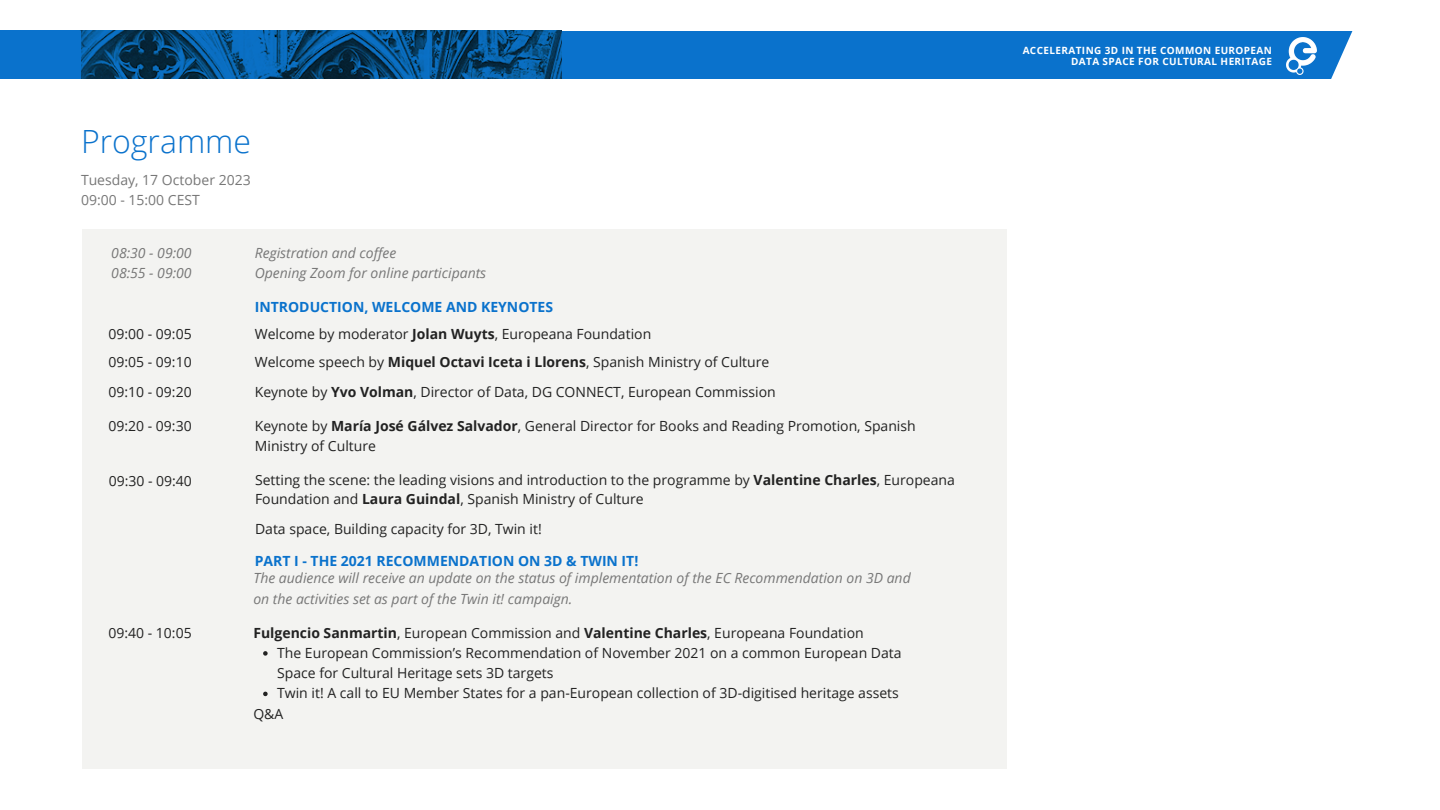
<style>
.page{position:relative;width:1440px;height:810px;background:#fff}
.page>*{position:absolute;margin:0;border:0;box-sizing:border-box;transform-origin:0 0}
.t1{font:300 32px "Open Sans";color:#0a72cc}
.t2{font:14px/20.2px "Open Sans";color:#222}
.t3{font:italic 14px/20.2px "Open Sans";color:#777}
.t4{font:700 14px "Open Sans";color:#0a72cc}
.t5{font:14px "Open Sans";color:#777}
.t6{font:700 10px/11px "Open Sans";letter-spacing:.04em;color:#fff;text-align:right}
.s1{font-weight:700}
</style>
<div class="page">
<div style="left:82px;top:229px;width:925px;height:540px;background:#f1f1ee"></div>
<div style="left:471px;top:31px;width:888px;height:47px;background:#0a72cc"></div>
<img style="left:1287px;top:38px;width:30px;height:36px">
<svg style="left:1317px;top:31px;width:42px;height:48px"></svg>
<img style="left:0;top:31px;width:561px;height:48px">
<div style="left:7px;top:31px;width:74px;height:47px;background:#0a72cc"></div>
<svg style="left:263px;top:651px;width:5px;height:5px"></svg>
<svg style="left:263px;top:692px;width:5px;height:4px"></svg>
<p class="t1" style="left:81px;top:119px;width:172px">Programme</p>
<p class="t5" style="left:81px;top:171px;width:171px">Tuesday, 17 October 2023</p>
<p class="t5" style="left:81px;top:190px;width:120px">09:00 - 15:00 CEST</p>
<p class="t3" style="left:111px;top:243px;width:82px">08:30 - 09:00</p>
<p class="t3" style="left:111px;top:263px;width:82px">08:55 - 09:00</p>
<p class="t3" style="left:255px;top:242px;width:143px">Registration and coffee</p>
<p class="t3" style="left:255px;top:262px;width:233px">Opening Zoom for online participants</p>
<p class="t4" style="left:255px;top:297px;width:300px">INTRODUCTION, WELCOME AND KEYNOTES</p>
<p class="t2" style="left:108px;top:323px;width:85px">09:00 - 09:05</p>
<p class="t2" style="left:255px;top:323px;width:398px">Welcome by moderator <span class="s1">Jolan Wuyts</span>, Europeana Foundation</p>
<p class="t2" style="left:108px;top:352px;width:85px">09:05 - 09:10</p>
<p class="t2" style="left:255px;top:352px;width:516px">Welcome speech by <span class="s1">Miquel Octavi Iceta i Llorens</span>, Spanish Ministry of Culture</p>
<p class="t2" style="left:108px;top:381px;width:85px">09:10 - 09:20</p>
<p class="t2" style="left:255px;top:381px;width:522px">Keynote by <span class="s1">Yvo Volman</span>, Director of Data, DG CONNECT, European Commission</p>
<p class="t2" style="left:108px;top:415px;width:85px">09:20 - 09:30</p>
<p class="t2" style="left:255px;top:415px;width:662px">Keynote by <span class="s1">María José Gálvez Salvador</span>, General Director for Books and Reading Promotion, Spanish<br>Ministry of Culture</p>
<p class="t2" style="left:109px;top:470px;width:85px">09:30 - 09:40</p>
<p class="t2" style="left:255px;top:469px;width:701px;line-height:19.8px">Setting the scene: the leading visions and introduction to the programme by <span class="s1">Valentine Charles</span>, Europeana<br>Foundation and <span class="s1">Laura Guindal</span>, Spanish Ministry of Culture</p>
<p class="t2" style="left:255px;top:519px;width:288px">Data space, Building capacity for 3D, Twin it!</p>
<p class="t2" style="left:108px;top:622px;width:85px">09:40 - 10:05</p>
<p class="t4" style="left:255px;top:551px;width:385px">PART I - THE 2021 RECOMMENDATION ON 3D &amp; TWIN IT!</p>
<p class="t3" style="left:253px;top:568px;width:659px">The audience will receive an update on the status of implementation of the EC Recommendation on 3D and on the activities set as part of the Twin it! campaign.</p>
<p class="t2" style="left:253px;top:622px;width:612px"><span class="s1">Fulgencio Sanmartin</span>, European Commission and <span class="s1">Valentine Charles</span>, Europeana Foundation</p>
<p class="t2" style="left:277px;top:642px;width:626px">The European Commission’s Recommendation of November 2021 on a common European Data<br>Space for Cultural Heritage sets 3D targets</p>
<p class="t2" style="left:277px;top:683px;width:623px">Twin it! A call to EU Member States for a pan-European collection of 3D-digitised heritage assets</p>
<p class="t2" style="left:253px;top:703px;width:31px">Q&amp;A</p>
<p class="t6" style="left:1023px;top:44px;width:251px">ACCELERATING 3D IN THE COMMON EUROPEAN<br>DATA SPACE FOR CULTURAL HERITAGE</p>
</div>
